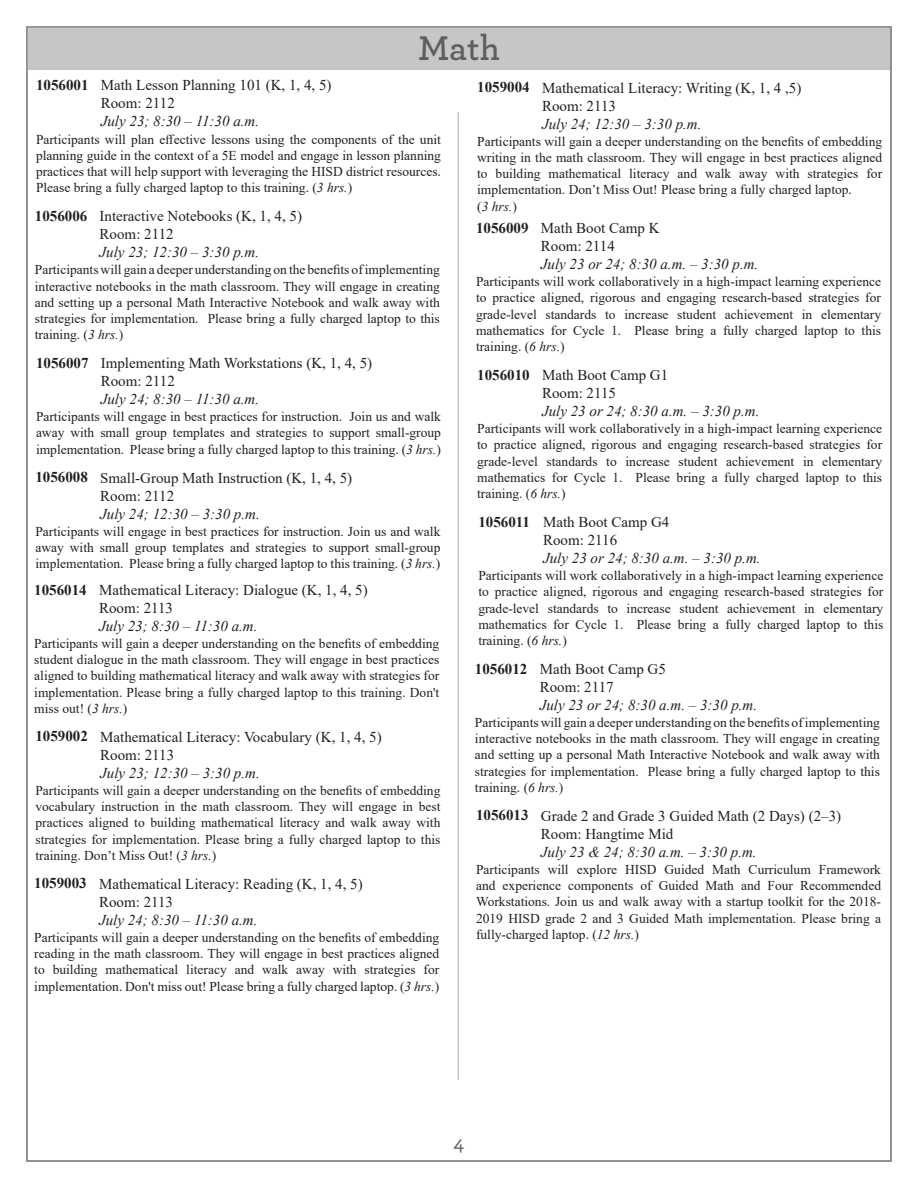
<style>
.page{position:relative;width:918px;height:1188px;background:#fff}
.page>*{position:absolute;margin:0;border:0;box-sizing:border-box;transform-origin:0 0}
.t1{font:600 36px "Archer";color:#5e5e5f}
.t2{font:500 21px "Archer";color:#5e5e5f}
.t3{font:15px/18px "Times New Roman";color:#231f20}
.t4{font:italic 15px "Times New Roman";color:#231f20}
.t5{font:700 15px "Times New Roman";color:#231f20}
.t6{font:13.5px/16.2px "Times New Roman";color:#231f20;text-align:justify}
.t7{font:italic 13.5px "Times New Roman";color:#231f20}
.s1{font-style:italic}
.s2{font-style:normal}
</style>
<div class="page">
<div style="left:28px;top:28px;width:862px;height:42px;background:#c7c6c7"></div>
<hr style="left:458px;top:112px;width:1px;height:968px;background:#c7c6c7">
<p class="t1" style="left:418px;top:21px;width:83px">Math</p>
<p class="t5" style="left:36px;top:74px;width:54px">1056001</p>
<p class="t3" style="left:101px;top:76px;width:232px">Math Lesson Planning 101 (K, 1, 4, 5)<br>Room: 2112</p>
<p class="t4" style="left:101px;top:111px;width:160px">July 23; 8:30 – 11:30 a.m.</p>
<p class="t6" style="left:36px;top:131px;width:407px">Participants will plan effective lessons using the components of the unit planning guide in the context of a 5E model and engage in lesson planning practices that will help support with leveraging the HISD district resources.<br>Please bring a fully charged laptop to this training. (<span class="s1">3 hrs.</span>)</p>
<p class="t5" style="left:35px;top:205px;width:54px">1056006</p>
<p class="t3" style="left:100px;top:207px;width:204px">Interactive Notebooks (K, 1, 4, 5)<br>Room: 2112</p>
<p class="t4" style="left:100px;top:242px;width:161px">July 23; 12:30 – 3:30 p.m.</p>
<p class="t6" style="left:35px;top:261px;width:407px">Participants will gain a deeper understanding on the benefits of implementing interactive notebooks in the math classroom. They will engage in creating and setting up a personal Math Interactive Notebook and walk away with strategies for implementation. Please bring a fully charged laptop to this training. (<span class="s1">3 hrs.</span>)</p>
<p class="t5" style="left:36px;top:352px;width:54px">1056007</p>
<p class="t3" style="left:101px;top:353px;width:273px">Implementing Math Workstations (K, 1, 4, 5)<br>Room: 2112</p>
<p class="t4" style="left:101px;top:389px;width:160px">July 24; 8:30 – 11:30 a.m.</p>
<p class="t6" style="left:36px;top:408px;width:407px">Participants will engage in best practices for instruction. Join us and walk away with small group templates and strategies to support small-group implementation. Please bring a fully charged laptop to this training. (<span class="s1">3 hrs.</span>)</p>
<p class="t5" style="left:35px;top:466px;width:54px">1056008</p>
<p class="t3" style="left:100px;top:468px;width:254px">Small-Group Math Instruction (K, 1, 4, 5)<br>Room: 2112</p>
<p class="t4" style="left:100px;top:503px;width:161px">July 24; 12:30 – 3:30 p.m.</p>
<p class="t6" style="left:35px;top:523px;width:407px">Participants will engage in best practices for instruction. Join us and walk away with small group templates and strategies to support small-group implementation. Please bring a fully charged laptop to this training. (<span class="s1">3 hrs.</span>)</p>
<p class="t5" style="left:34px;top:579px;width:54px">1056014</p>
<p class="t3" style="left:99px;top:580px;width:270px">Mathematical Literacy: Dialogue (K, 1, 4, 5)<br>Room: 2113</p>
<p class="t4" style="left:99px;top:615px;width:160px">July 23; 8:30 – 11:30 a.m.</p>
<p class="t6" style="left:34px;top:635px;width:407px">Participants will gain a deeper understanding on the benefits of embedding student dialogue in the math classroom. They will engage in best practices aligned to building mathematical literacy and walk away with strategies for implementation. Please bring a fully charged laptop to this training. Don't miss out! (<span class="s1">3 hrs.</span>)</p>
<p class="t5" style="left:35px;top:726px;width:54px">1059002</p>
<p class="t3" style="left:100px;top:727px;width:283px">Mathematical Literacy: Vocabulary (K, 1, 4, 5)<br>Room: 2113</p>
<p class="t4" style="left:100px;top:762px;width:161px">July 23; 12:30 – 3:30 p.m.</p>
<p class="t6" style="left:35px;top:782px;width:407px">Participants will gain a deeper understanding on the benefits of embedding vocabulary instruction in the math classroom. They will engage in best practices aligned to building mathematical literacy and walk away with strategies for implementation. Please bring a fully charged laptop to this training. Don’t Miss Out! (<span class="s1">3 hrs.</span>)</p>
<p class="t5" style="left:34px;top:873px;width:54px">1059003</p>
<p class="t3" style="left:99px;top:874px;width:265px">Mathematical Literacy: Reading (K, 1, 4, 5)<br>Room: 2113</p>
<p class="t4" style="left:99px;top:909px;width:160px">July 24; 8:30 – 11:30 a.m.</p>
<p class="t6" style="left:34px;top:929px;width:407px">Participants will gain a deeper understanding on the benefits of embedding reading in the math classroom. They will engage in best practices aligned to building mathematical literacy and walk away with strategies for implementation. Don't miss out! Please bring a fully charged laptop. (<span class="s1">3 hrs.</span>)</p>
<p class="t5" style="left:477px;top:76px;width:54px">1059004</p>
<p class="t3" style="left:542px;top:78px;width:261px">Mathematical Literacy: Writing (K, 1, 4 ,5)<br>Room: 2113</p>
<p class="t4" style="left:542px;top:113px;width:161px">July 24; 12:30 – 3:30 p.m.</p>
<p class="t6" style="left:477px;top:133px;width:407px">Participants will gain a deeper understanding on the benefits of embedding writing in the math classroom. They will engage in best practices aligned to building mathematical literacy and walk away with strategies for implementation. Don’t Miss Out! Please bring a fully charged laptop.</p>
<p class="t7" style="left:477px;top:197px;width:41px"><span class="s2">(</span>3 hrs.<span class="s2">)</span></p>
<p class="t5" style="left:476px;top:217px;width:54px">1056009</p>
<p class="t3" style="left:541px;top:219px;width:120px">Math Boot Camp K<br>Room: 2114</p>
<p class="t4" style="left:541px;top:254px;width:219px">July 23 or 24; 8:30 a.m. – 3:30 p.m.</p>
<p class="t6" style="left:476px;top:273px;width:407px">Participants will work collaboratively in a high-impact learning experience to practice aligned, rigorous and engaging research-based strategies for grade-level standards to increase student achievement in elementary mathematics for Cycle 1. Please bring a fully charged laptop to this training. (<span class="s1">6 hrs.</span>)</p>
<p class="t5" style="left:477px;top:364px;width:54px">1056010</p>
<p class="t3" style="left:542px;top:365px;width:128px">Math Boot Camp G1<br>Room: 2115</p>
<p class="t4" style="left:542px;top:401px;width:219px">July 23 or 24; 8:30 a.m. – 3:30 p.m.</p>
<p class="t6" style="left:477px;top:420px;width:407px">Participants will work collaboratively in a high-impact learning experience to practice aligned, rigorous and engaging research-based strategies for grade-level standards to increase student achievement in elementary mathematics for Cycle 1. Please bring a fully charged laptop to this training. (<span class="s1">6 hrs.</span>)</p>
<p class="t5" style="left:478px;top:511px;width:53px">1056011</p>
<p class="t3" style="left:543px;top:512px;width:128px">Math Boot Camp G4<br>Room: 2116</p>
<p class="t4" style="left:543px;top:548px;width:219px">July 23 or 24; 8:30 a.m. – 3:30 p.m.</p>
<p class="t6" style="left:478px;top:567px;width:407px">Participants will work collaboratively in a high-impact learning experience to practice aligned, rigorous and engaging research-based strategies for grade-level standards to increase student achievement in elementary mathematics for Cycle 1. Please bring a fully charged laptop to this training. (<span class="s1">6 hrs.</span>)</p>
<p class="t5" style="left:475px;top:658px;width:54px">1056012</p>
<p class="t3" style="left:540px;top:659px;width:128px">Math Boot Camp G5<br>Room: 2117</p>
<p class="t4" style="left:540px;top:694px;width:219px">July 23 or 24; 8:30 a.m. – 3:30 p.m.</p>
<p class="t6" style="left:475px;top:714px;width:407px">Participants will gain a deeper understanding on the benefits of implementing interactive notebooks in the math classroom. They will engage in creating and setting up a personal Math Interactive Notebook and walk away with strategies for implementation. Please bring a fully charged laptop to this training. (<span class="s1">6 hrs.</span>)</p>
<p class="t5" style="left:476px;top:805px;width:54px">1056013</p>
<p class="t3" style="left:541px;top:806px;width:302px">Grade 2 and Grade 3 Guided Math (2 Days) (2–3)<br>Room: Hangtime Mid</p>
<p class="t4" style="left:541px;top:841px;width:217px">July 23 &amp; 24; 8:30 a.m. – 3:30 p.m.</p>
<p class="t6" style="left:476px;top:861px;width:407px">Participants will explore HISD Guided Math Curriculum Framework and experience components of Guided Math and Four Recommended Workstations. Join us and walk away with a startup toolkit for the 2018- 2019 HISD grade 2 and 3 Guided Math implementation. Please bring a fully-charged laptop. (<span class="s1">12 hrs.</span>)</p>
<h2 class="t2" style="left:454px;top:1128px;width:12px">4</h2>
</div>
